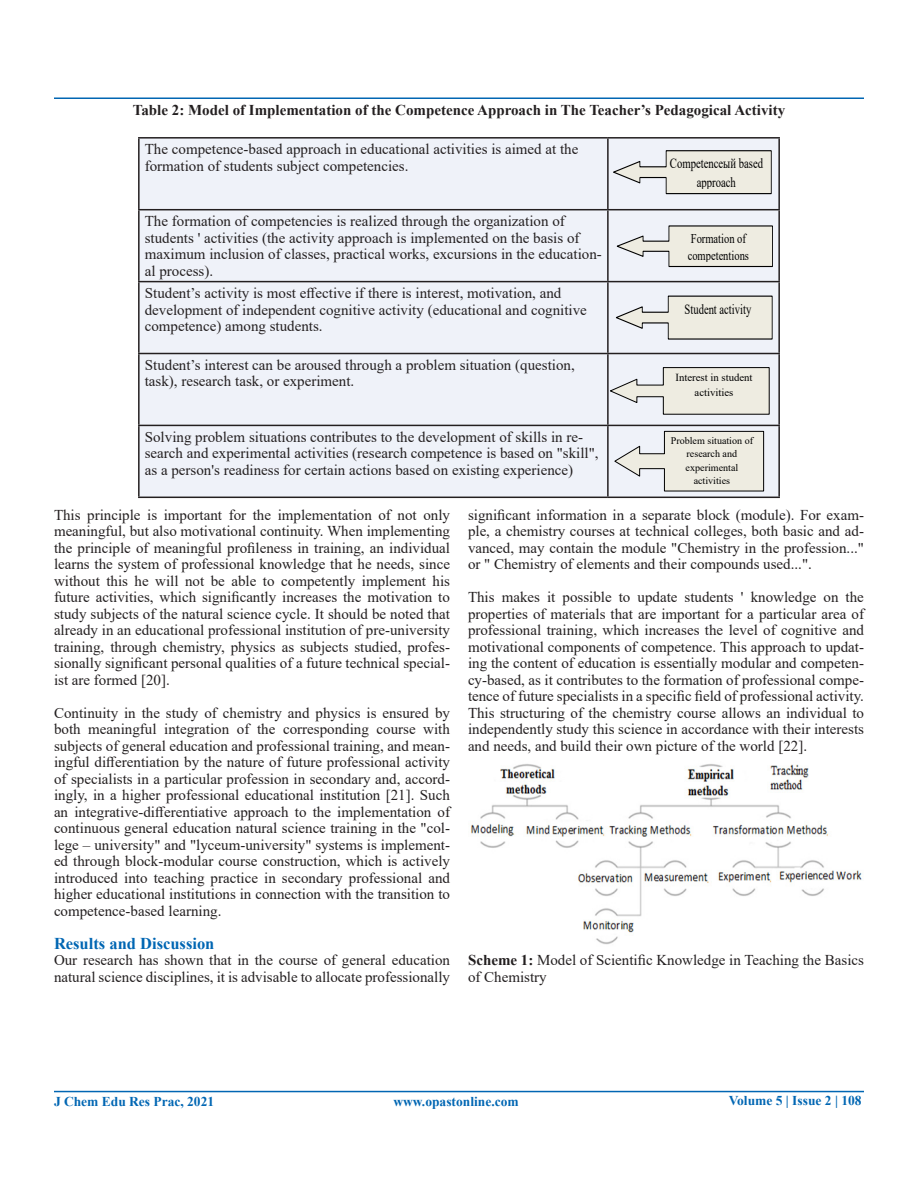
<style>
.page{position:relative;width:918px;height:1188px;background:#fff}
.page>*{position:absolute;margin:0;border:0;box-sizing:border-box;transform-origin:0 0}
.t1{font:700 16.5px "Times New Roman";color:#0166b3}
.t2{font:15px/16.5px "Times New Roman";color:#231f20}
.t3{font:700 15px "Times New Roman";color:#231f20}
.t4{font:14.25px/18.8px "Times New Roman";color:#000;text-align:center;scale:.75 1}
.t5{font:14.25px "Times New Roman";color:#000;scale:.74 1}
.t6{font:700 13.5px "Times New Roman";color:#0166b3}
.t7{font:13.35px/17.7px "Times New Roman";color:#000;scale:.78 1}
.t8{font:10.8px/14.7px "Times New Roman";color:#000;text-align:center}
.t9{font:10.05px/13.4px "Times New Roman";color:#000;text-align:center}
.s1{font-weight:700}
</style>
<div class="page">
<hr style="left:54px;top:98px;width:810px;height:1px;background:#0166b3">
<hr style="left:54px;top:1091px;width:810px;height:1px;background:#0166b3">
<div style="left:140px;top:139px;width:638px;height:358px;background:#eff2f9"></div>
<hr style="left:138px;top:137px;width:470px;height:2px;background:#231f20">
<hr style="left:138px;top:139px;width:2px;height:70px;background:#231f20">
<hr style="left:608px;top:137px;width:172px;height:2px;background:#231f20">
<hr style="left:607px;top:139px;width:2px;height:70px;background:#231f20">
<hr style="left:778px;top:139px;width:2px;height:70px;background:#231f20">
<hr style="left:138px;top:209px;width:470px;height:1px;background:#231f20">
<hr style="left:138px;top:210px;width:2px;height:71px;background:#231f20">
<hr style="left:608px;top:209px;width:172px;height:1px;background:#231f20">
<hr style="left:607px;top:210px;width:2px;height:71px;background:#231f20">
<hr style="left:778px;top:210px;width:2px;height:71px;background:#231f20">
<hr style="left:138px;top:281px;width:470px;height:1px;background:#231f20">
<hr style="left:138px;top:282px;width:2px;height:71px;background:#231f20">
<hr style="left:608px;top:281px;width:172px;height:1px;background:#231f20">
<hr style="left:607px;top:282px;width:2px;height:71px;background:#231f20">
<hr style="left:778px;top:282px;width:2px;height:71px;background:#231f20">
<hr style="left:138px;top:353px;width:470px;height:1px;background:#231f20">
<hr style="left:138px;top:354px;width:2px;height:71px;background:#231f20">
<hr style="left:608px;top:353px;width:172px;height:1px;background:#231f20">
<hr style="left:607px;top:354px;width:2px;height:71px;background:#231f20">
<hr style="left:778px;top:354px;width:2px;height:71px;background:#231f20">
<hr style="left:138px;top:425px;width:470px;height:1px;background:#231f20">
<hr style="left:138px;top:426px;width:2px;height:71px;background:#231f20">
<hr style="left:608px;top:425px;width:172px;height:1px;background:#231f20">
<hr style="left:607px;top:426px;width:2px;height:71px;background:#231f20">
<hr style="left:778px;top:426px;width:2px;height:71px;background:#231f20">
<hr style="left:138px;top:497px;width:470px;height:1px;background:#231f20">
<hr style="left:608px;top:497px;width:172px;height:1px;background:#231f20">
<svg style="left:614px;top:431px;width:150px;height:61px"></svg>
<svg style="left:609px;top:367px;width:161px;height:48px"></svg>
<svg style="left:614px;top:295px;width:159px;height:45px"></svg>
<svg style="left:616px;top:225px;width:157px;height:42px"></svg>
<svg style="left:611px;top:150px;width:161px;height:45px"></svg>
<img style="left:471px;top:764px;width:391px;height:181px">
<p class="t3" style="left:133px;top:99px;width:654px">Table 2: Model of Implementation of the Competence Approach in The Teacher’s Pedagogical Activity</p>
<p class="t2" style="left:145px;top:140px;width:435px">The competence-based approach in educational activities is aimed at the formation of students subject competencies.</p>
<p class="t4" style="left:670px;top:154px;width:126px">Competenceый based approach</p>
<p class="t2" style="left:145px;top:212px;width:458px">The formation of competencies is realized through the organization of students ' activities (the activity approach is implemented on the basis of maximum inclusion of classes, practical works, excursions in the education&shy;al process).</p>
<p class="t2" style="left:145px;top:284px;width:444px">Student’s activity is most effective if there is interest, motivation, and development of independent cognitive activity (educational and cognitive competence) among students.</p>
<p class="t2" style="left:145px;top:356px;width:431px">Student’s interest can be aroused through a problem situation (question, task), research task, or experiment.</p>
<p class="t7" style="left:688px;top:229px;width:80px">Formation of competentions</p>
<p class="t5" style="left:685px;top:299px;width:92px">Student activity</p>
<p class="t8" style="left:676px;top:370px;width:79px">Interest in student activities</p>
<p class="t2" style="left:145px;top:428px;width:455px">Solving problem situations contributes to the development of skills in re&shy;search and experimental activities (research competence is based on "skill", as a person's readiness for certain actions based on existing experience)</p>
<p class="t9" style="left:671px;top:434px;width:84px">Problem situation of research and experimental activities</p>
<p class="t2" style="left:54px;top:506px;width:398px;text-align:justify">This principle is important for the implementation of not only meaningful, but also motivational continuity. When implementing the principle of meaningful profileness in training, an individual learns the system of professional knowledge that he needs, since without this he will not be able to competently implement his future activities, which significantly increases the motivation to study subjects of the natural science cycle. It should be noted that already in an educational professional institution of pre-university training, through chemistry, physics as subjects studied, profes&shy;sionally significant personal qualities of a future technical special&shy;ist are formed [20].</p>
<p class="t2" style="left:54px;top:704px;width:398px;text-align:justify">Continuity in the study of chemistry and physics is ensured by both meaningful integration of the corresponding course with subjects of general education and professional training, and mean&shy;ingful differentiation by the nature of future professional activity of specialists in a particular profession in secondary and, accord&shy;ingly, in a higher professional educational institution [21]. Such an integrative-differentiative approach to the implementation of continuous general education natural science training in the "col&shy;lege – university" and "lyceum-university" systems is implement&shy;ed through block-modular course construction, which is actively introduced into teaching practice in secondary professional and higher educational institutions in connection with the transition to competence-based learning.</p>
<p class="t1" style="left:54px;top:931px;width:162px">Results and Discussion</p>
<p class="t2" style="left:54px;top:952px;width:398px">Our research has shown that in the course of general education natural science disciplines, it is advisable to allocate professionally</p>
<p class="t2" style="left:468px;top:506px;width:398px;text-align:justify">significant information in a separate block (module). For exam&shy;ple, a chemistry courses at technical colleges, both basic and ad&shy;vanced, may contain the module "Chemistry in the profession..." or " Chemistry of elements and their compounds used...".</p>
<p class="t2" style="left:468px;top:589px;width:398px;text-align:justify">This makes it possible to update students ' knowledge on the properties of materials that are important for a particular area of professional training, which increases the level of cognitive and motivational components of competence. This approach to updat&shy;ing the content of education is essentially modular and competen&shy;cy-based, as it contributes to the formation of professional compe&shy;tence of future specialists in a specific field of professional activity.<br>This structuring of the chemistry course allows an individual to independently study this science in accordance with their interests and needs, and build their own picture of the world [22].</p>
<p class="t2" style="left:468px;top:952px;width:398px"><span class="s1">Scheme 1:</span> Model of Scientific Knowledge in Teaching the Basics of Chemistry</p>
<p class="t6" style="left:54px;top:1092px;width:162px">J Chem Edu Res Prac, 2021</p>
<p class="t6" style="left:393px;top:1092px;width:127px">www.opastonline.com</p>
<p class="t6" style="left:729px;top:1091px;width:134px">Volume 5 | Issue 2 | 108</p>
</div>
